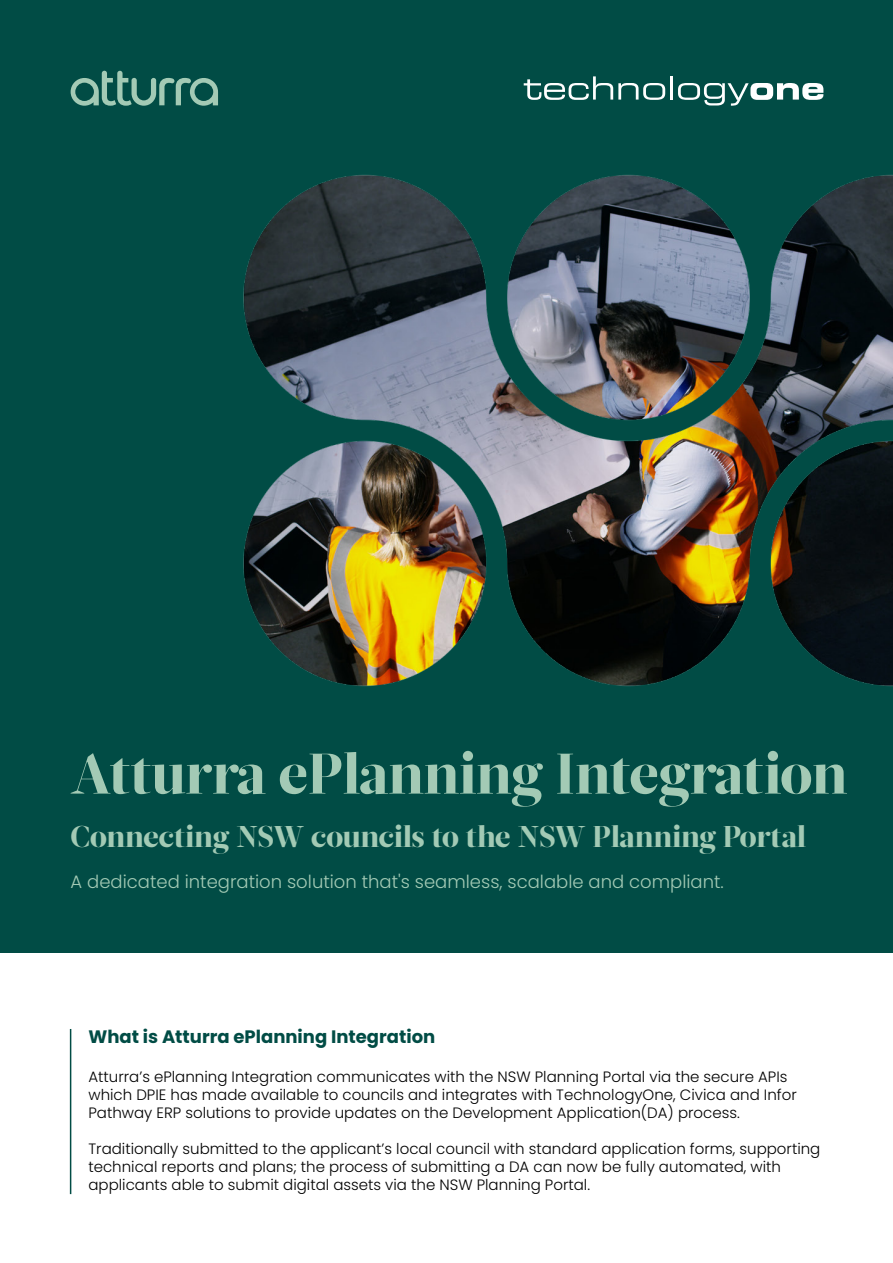
<style>
.page{position:relative;width:893px;height:1263px;background:#fff}
.page>*{position:absolute;margin:0;border:0;box-sizing:border-box;transform-origin:0 0}
.t1{font:900 57px "Glosa Display";color:#a3cab5}
.t2{font:900 30px "Glosa Display";color:#a3cab5}
.t3{font:300 18px "Poppins";color:#a3cab5}
.t4{font:700 18px "Poppins";color:#014c45}
.t5{font:300 15px/18px "Poppins";color:#000}
</style>
<div class="page">
<div style="left:0;top:0;width:893px;height:953px;background:#014c45"></div>
<svg style="left:71px;top:71px;width:147px;height:35px"></svg>
<svg style="left:524px;top:76px;width:141px;height:24px"></svg>
<hr style="left:670px;top:76px;width:3px;height:24px;background:#fff">
<svg style="left:678px;top:83px;width:145px;height:23px"></svg>
<img style="left:243px;top:174px;width:650px;height:513px">
<hr style="left:70px;top:1029px;width:1px;height:165px;background:#014c45">
<h1 class="t1" style="left:71px;top:736px;width:778px">Atturra ePlanning Integration</h1>
<h2 class="t2" style="left:71px;top:817px;width:737px">Connecting NSW councils to the NSW Planning Portal</h2>
<p class="t3" style="left:71px;top:871px;width:655px">A dedicated integration solution that's seamless, scalable and compliant.</p>
<p class="t4" style="left:88px;top:1026px;width:348px">What is Atturra ePlanning Integration</p>
<p class="t5" style="left:88px;top:1068px;width:710px">Atturra’s ePlanning Integration communicates with the NSW Planning Portal via the secure APIs which DPIE has made available to councils and integrates with TechnologyOne, Civica and Infor<br>Pathway ERP solutions to provide updates on the Development Application(DA) process.</p>
<p class="t5" style="left:88px;top:1140px;width:733px">Traditionally submitted to the applicant’s local council with standard application forms, supporting technical reports and plans; the process of submitting a DA can now be fully automated, with applicants able to submit digital assets via the NSW Planning Portal.</p>
</div>
